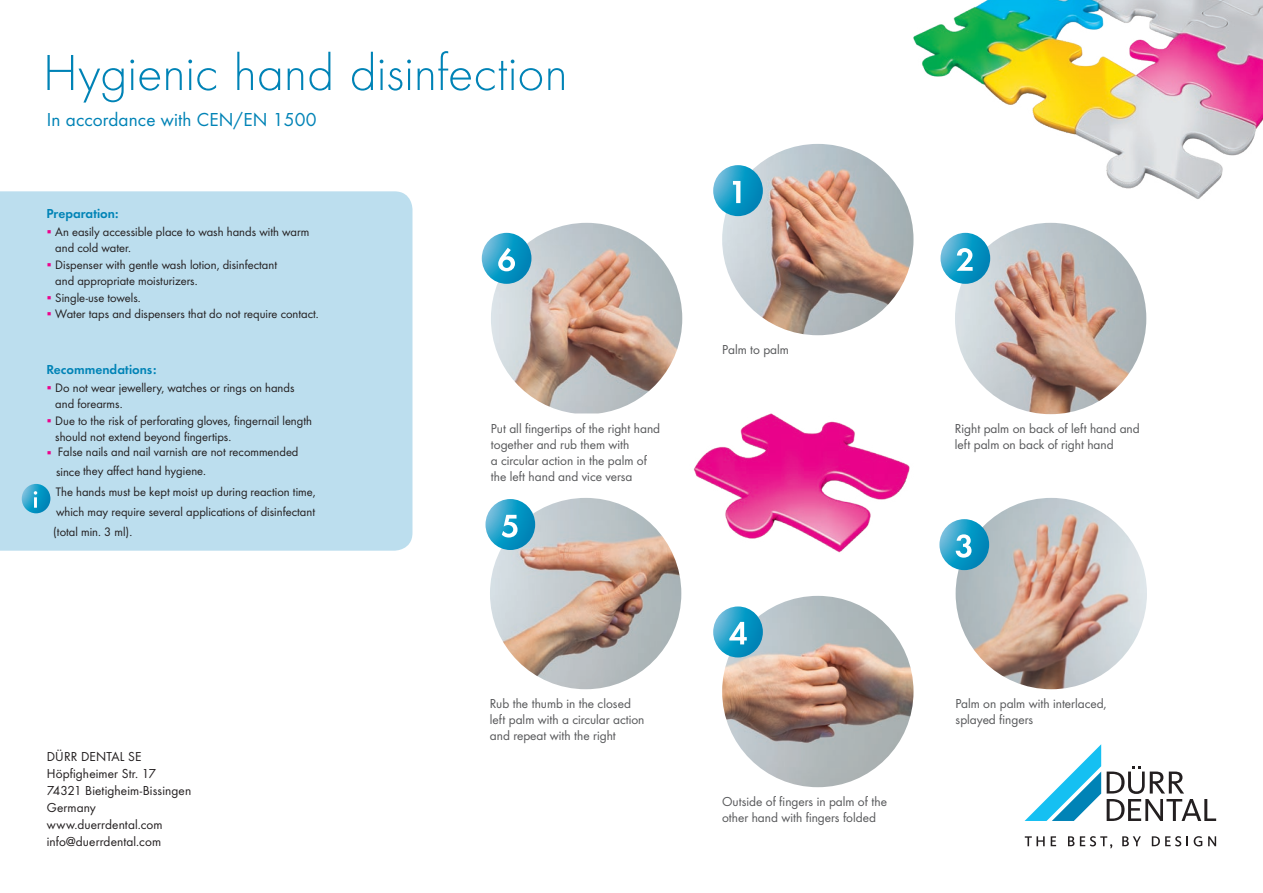
<style>
.page{position:relative;width:1263px;height:893px;background:#fff}
.page>*{position:absolute;margin:0;border:0;box-sizing:border-box;transform-origin:0 0}
.t1{font:300 52.5px "Futura";color:#0083b6}
.t2{font:19.5px "Futura Boo";letter-spacing:.01em;color:#0083b6}
.t3{font:13.5px/16.2px "Futura Boo";color:#57585a}
.t4{font:13.5px/17.1px "Futura Boo";letter-spacing:.01em;color:#231f20}
.t5{font:13.5px "Futura Dem";color:#0083b6}
.t6{font:12.75px/16.5px "Futura Boo";color:#231f20}
.s1{font-size:11.55px;color:#ed028c}
</style>
<div class="page">
<img style="left:631px;top:347px;width:350px;height:263px">
<div style="left:0;top:191px;width:412px;height:360px;background:#bcdeee"></div>
<img style="left:722px;top:144px;width:191px;height:191px;border-radius:96px">
<img style="left:955px;top:223px;width:191px;height:191px;border-radius:96px">
<img style="left:956px;top:498px;width:191px;height:191px;border-radius:96px">
<img style="left:722px;top:596px;width:191px;height:191px;border-radius:96px">
<img style="left:490px;top:498px;width:191px;height:191px;border-radius:96px">
<img style="left:491px;top:223px;width:191px;height:190px">
<svg style="left:713px;top:165px;width:50px;height:51px;background:#52b1d2"></svg>
<svg style="left:940px;top:233px;width:50px;height:51px"></svg>
<svg style="left:939px;top:519px;width:50px;height:51px"></svg>
<svg style="left:713px;top:606px;width:50px;height:51px"></svg>
<svg style="left:485px;top:499px;width:50px;height:51px"></svg>
<svg style="left:482px;top:233px;width:49px;height:51px"></svg>
<img style="left:906px;top:0;width:357px;height:227px">
<svg style="left:22px;top:484px;width:28px;height:29px"></svg>
<svg style="left:34px;top:491px;width:3px;height:17px"></svg>
<svg style="left:1025px;top:836px;width:20px;height:10px"></svg>
<svg style="left:1051px;top:836px;width:5px;height:10px"></svg>
<svg style="left:1068px;top:836px;width:6px;height:10px"></svg>
<svg style="left:1080px;top:836px;width:32px;height:12px"></svg>
<svg style="left:1122px;top:836px;width:19px;height:10px"></svg>
<svg style="left:1152px;top:836px;width:29px;height:10px"></svg>
<svg style="left:1194px;top:836px;width:8px;height:10px"></svg>
<svg style="left:1208px;top:836px;width:8px;height:10px"></svg>
<svg style="left:1107px;top:766px;width:109px;height:55px"></svg>
<svg style="left:1024px;top:744px;width:77px;height:77px"></svg>
<h1 class="t1" style="left:43px;top:39px;width:526px">Hygienic hand disinfection</h1>
<h2 class="t2" style="left:47px;top:106px;width:271px">In accordance with CEN/EN 1500</h2>
<p class="t5" style="left:46px;top:203px;width:74px">Preparation:</p>
<p class="t6" style="left:55px;top:223px;width:256px;text-indent:-11px"><span class="s1">▪</span>An easily accessible place to wash hands with warm and cold water.</p>
<p class="t6" style="left:55px;top:255px;width:223px;text-indent:-11px"><span class="s1">▪</span>Dispenser with gentle wash lotion, disinfectant and appropriate moisturizers.</p>
<p class="t6" style="left:45px;top:288px;width:98px"><span class="s1">▪</span>Single-use towels.</p>
<p class="t6" style="left:45px;top:305px;width:276px"><span class="s1">▪</span>Water taps and dispensers that do not require contact.</p>
<p class="t5" style="left:46px;top:359px;width:112px">Recommendations:</p>
<p class="t6" style="left:55px;top:378px;width:241px;text-indent:-11px"><span class="s1">▪</span>Do not wear jewellery, watches or rings on hands and forearms.</p>
<p class="t6" style="left:55px;top:411px;width:258px;text-indent:-11px"><span class="s1">▪</span>Due to the risk of perforating gloves, fingernail length should not extend beyond fingertips.</p>
<p class="t6" style="left:56px;top:441px;width:244px;line-height:19.2px;text-indent:-11px"><span class="s1">▪</span> False nails and nail varnish are not recommended since they affect hand hygiene.</p>
<p class="t6" style="left:53px;top:481px;width:264px;line-height:20.4px;text-align:justify">The hands must be kept moist up during reaction time, which may require several applications of disinfectant (total min. 3 ml).</p>
<p class="t3" style="left:491px;top:419px;width:171px">Put all fingertips of the right hand together and rub them with<br>a circular action in the palm of the left hand and vice versa</p>
<p class="t3" style="left:722px;top:340px;width:68px">Palm to palm</p>
<p class="t4" style="left:47px;top:747px;width:146px">DÜRR DENTAL SE<br>Höpfigheimer Str. 17<br>74321 Bietigheim-Bissingen<br>Germany www.duerrdental.com info@duerrdental.com</p>
<p class="t3" style="left:490px;top:694px;width:156px">Rub the thumb in the closed left palm with a circular action and repeat with the right</p>
<p class="t3" style="left:722px;top:792px;width:166px">Outside of fingers in palm of the other hand with fingers folded</p>
<p class="t3" style="left:955px;top:419px;width:186px">Right palm on back of left hand and left palm on back of right hand</p>
<p class="t3" style="left:955px;top:694px;width:153px">Palm on palm with interlaced, splayed fingers</p>
</div>
